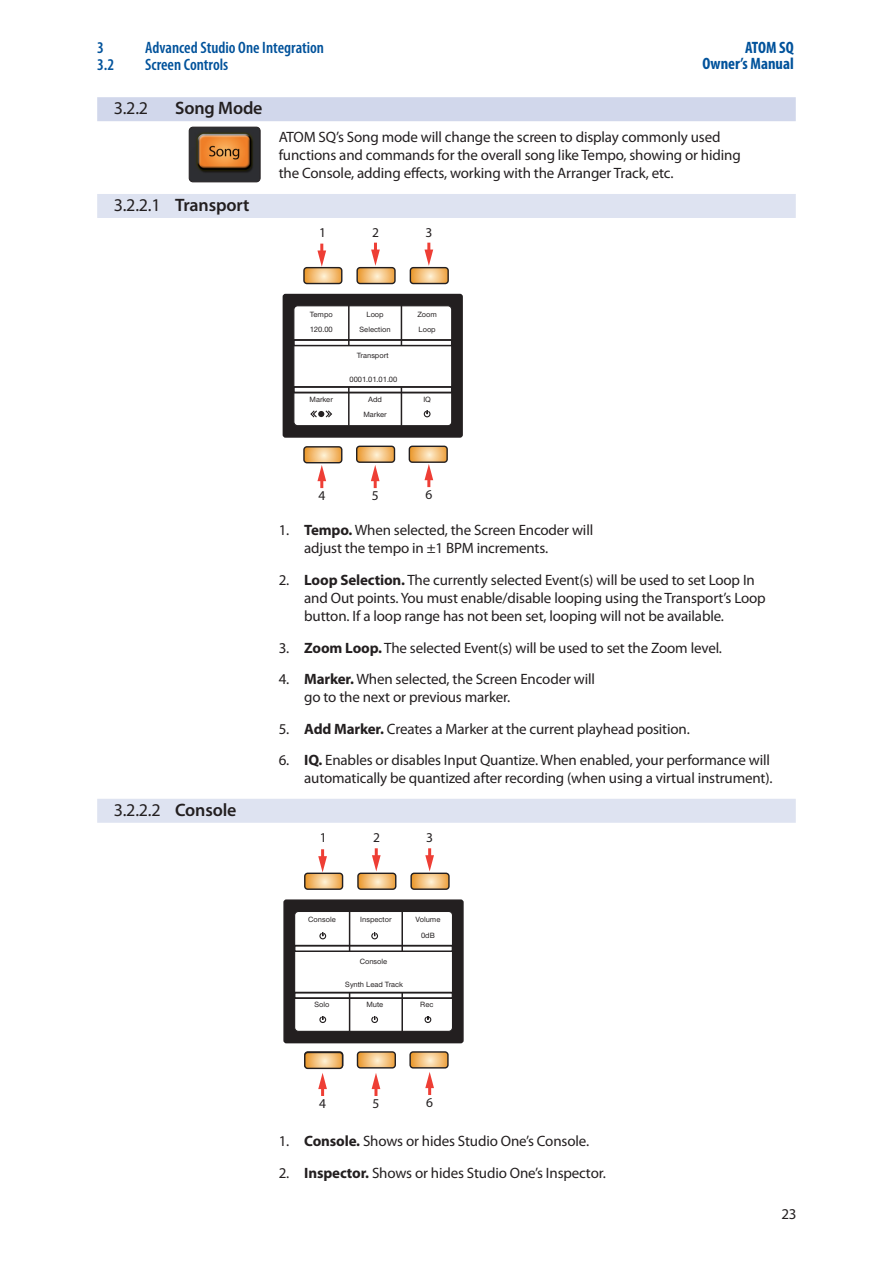
<style>
.page{position:relative;width:893px;height:1263px;background:#fff}
.page>*{position:absolute;margin:0;border:0;box-sizing:border-box;transform-origin:0 0}
._0_N_M_O_SubSubSecti{font:600 18px "Myriad Pro";letter-spacing:-.01em;color:#231f20}
._0_N_M_O_SubSubSecti-2{font:18px "Myriad Pro";color:#231f20}
._0_N_M_Subsection_He{font:600 18px "Myriad Pro";letter-spacing:-.01em;color:#231f20}
._0_N_M_Subsection_He-2{font:18px "Myriad Pro";color:#231f20}
.t1{font:600 condensed 16.5px "Myriad Pro";color:#01529b}
.t2{font:700 condensed 16.5px/16.5px "Myriad Pro";color:#01529b;text-align:right}
.Body_L1{font:15px/18px "Myriad Pro";letter-spacing:-.01em;color:#231f20}
.t3{font:13.5px "Myriad Pro";color:#231f20}
.t4{font:500 7.8px/15.6px "Nimbus San Nov";color:#231f20;text-align:center}
.s1{font-weight:400}
.s2{font-weight:600}
.s3{font-weight:700}
</style>
<div class="page">
<div style="left:97px;top:97px;width:699px;height:24px;background:#d1d7eb"></div>
<div style="left:97px;top:194px;width:699px;height:24px;background:#dee3f1"></div>
<div style="left:97px;top:799px;width:699px;height:24px;background:#dee3f1"></div>
<div style="left:283px;top:295px;width:179px;height:142px;background:#231f20;border-radius:2px"></div>
<div style="left:283px;top:294px;width:180px;height:144px;border:2px solid #231f20;border-radius:2px"></div>
<div style="left:294px;top:306px;width:158px;height:120px;background:#fff;border-radius:4px"></div>
<div style="left:293px;top:305px;width:159px;height:121px;border:1px solid #231f20;border-radius:4px"></div>
<hr style="left:348px;top:387px;width:2px;height:39px;background:#231f20">
<hr style="left:348px;top:305px;width:2px;height:41px;background:#231f20">
<hr style="left:401px;top:304px;width:1px;height:42px;background:#231f20">
<hr style="left:401px;top:387px;width:1px;height:39px;background:#231f20">
<div style="left:293px;top:386px;width:159px;height:7px;border:2px solid #231f20"></div>
<div style="left:293px;top:339px;width:159px;height:7px;border:2px solid #231f20"></div>
<svg style="left:310px;top:410px;width:22px;height:8px"></svg>
<svg style="left:423px;top:410px;width:8px;height:8px"></svg>
<div style="left:303px;top:267px;width:39px;height:17px;border:1px solid #231f20;border-radius:3px"></div>
<div style="left:356px;top:267px;width:40px;height:17px;border:1px solid #231f20;border-radius:3px"></div>
<div style="left:410px;top:267px;width:39px;height:17px;border:1px solid #231f20;border-radius:3px"></div>
<div style="left:356px;top:446px;width:39px;height:17px;border:1px solid #231f20;border-radius:3px"></div>
<div style="left:409px;top:446px;width:39px;height:17px;border:1px solid #231f20;border-radius:3px"></div>
<div style="left:303px;top:446px;width:39px;height:17px;border:1px solid #231f20;border-radius:3px"></div>
<svg style="left:304px;top:447px;width:38px;height:41px"></svg>
<svg style="left:357px;top:446px;width:37px;height:42px"></svg>
<svg style="left:409px;top:446px;width:38px;height:41px"></svg>
<svg style="left:410px;top:243px;width:38px;height:41px"></svg>
<svg style="left:357px;top:243px;width:38px;height:41px"></svg>
<svg style="left:304px;top:244px;width:38px;height:40px"></svg>
<div style="left:284px;top:900px;width:179px;height:142px;background:#231f20;border-radius:2px"></div>
<div style="left:283px;top:899px;width:181px;height:144px;border:2px solid #231f20;border-radius:2px"></div>
<div style="left:295px;top:911px;width:157px;height:120px;background:#fff;border-radius:4px"></div>
<div style="left:294px;top:911px;width:159px;height:121px;border:1px solid #231f20;border-radius:4px"></div>
<hr style="left:349px;top:992px;width:1px;height:39px;background:#231f20">
<hr style="left:349px;top:910px;width:1px;height:41px;background:#231f20">
<hr style="left:401px;top:909px;width:2px;height:42px;background:#231f20">
<hr style="left:401px;top:992px;width:2px;height:39px;background:#231f20">
<div style="left:294px;top:992px;width:159px;height:7px;border:2px solid #231f20"></div>
<div style="left:294px;top:945px;width:159px;height:7px;border:2px solid #231f20"></div>
<svg style="left:424px;top:1016px;width:8px;height:7px"></svg>
<svg style="left:371px;top:1016px;width:8px;height:7px"></svg>
<svg style="left:319px;top:1016px;width:8px;height:7px"></svg>
<svg style="left:371px;top:932px;width:7px;height:8px"></svg>
<svg style="left:319px;top:932px;width:8px;height:8px"></svg>
<div style="left:304px;top:872px;width:39px;height:18px;border:1px solid #231f20;border-radius:3px"></div>
<div style="left:357px;top:872px;width:39px;height:18px;border:1px solid #231f20;border-radius:3px"></div>
<div style="left:410px;top:872px;width:40px;height:18px;border:1px solid #231f20;border-radius:3px"></div>
<div style="left:304px;top:1051px;width:39px;height:17px;border:1px solid #231f20;border-radius:3px"></div>
<div style="left:357px;top:1051px;width:39px;height:17px;border:1px solid #231f20;border-radius:3px"></div>
<div style="left:409px;top:1051px;width:40px;height:17px;border:1px solid #231f20;border-radius:3px"></div>
<div style="left:304px;top:1052px;width:39px;height:17px;border:1px solid #231f20;border-radius:3px"></div>
<svg style="left:305px;top:1052px;width:38px;height:44px"></svg>
<svg style="left:357px;top:1052px;width:38px;height:44px"></svg>
<svg style="left:410px;top:1052px;width:38px;height:43px"></svg>
<svg style="left:411px;top:848px;width:38px;height:41px"></svg>
<svg style="left:358px;top:848px;width:38px;height:41px"></svg>
<svg style="left:305px;top:849px;width:38px;height:40px"></svg>
<img style="left:189px;top:127px;width:71px;height:55px">
<div style="left:189px;top:127px;width:71px;height:55px;border:1px solid #231f20;border-radius:4px"></div>
<p class="t1" style="left:97px;top:39px;width:8px">3</p>
<p class="t1" style="left:145px;top:39px;width:180px">Advanced Studio One Integration</p>
<p class="t1" style="left:97px;top:56px;width:19px">3.2</p>
<p class="t1" style="left:145px;top:56px;width:85px">Screen Controls</p>
<p class="_0_N_M_Subsection_He-2" style="left:114px;top:97px;width:36px">3.2.2</p>
<p class="_0_N_M_Subsection_He" style="left:175px;top:97px;width:89px">Song Mode</p>
<p class="t2" style="left:702px;top:39px;width:93px">ATOM SQ<br>Owner’s Manual</p>
<p class="_0_N_M_O_SubSubSecti" style="left:114px;top:194px;width:137px"><span class="s1">3.2.2.1</span> Transport</p>
<p class="_0_N_M_O_SubSubSecti-2" style="left:114px;top:799px;width:124px">3.2.2.2 <span class="s2">Console</span></p>
<p class="Body_L1" style="left:279px;top:128px;width:463px">ATOM SQ’s Song mode will change the screen to display commonly used functions and commands for the overall song like Tempo, showing or hiding the Console, adding effects, working with the Arranger Track, etc.</p>
<p class="t3" style="left:319px;top:225px;width:8px">1</p>
<p class="t3" style="left:372px;top:225px;width:8px">2</p>
<p class="t3" style="left:425px;top:225px;width:8px">3</p>
<p class="t4" style="left:310px;top:306px;width:25px">Tempo</p>
<p class="t4" style="left:366px;top:306px;width:19px">Loop</p>
<p class="t4" style="left:417px;top:306px;width:21px">Zoom</p>
<p class="t4" style="left:310px;top:322px;width:24px">120.00</p>
<p class="t4" style="left:360px;top:322px;width:33px">Selection</p>
<p class="t4" style="left:357px;top:347px;width:34px">Transport</p>
<p class="t4" style="left:349px;top:371px;width:49px">0001.01.01.00</p>
<p class="t4" style="left:419px;top:322px;width:19px">Loop</p>
<p class="t4" style="left:310px;top:391px;width:25px">Marker</p>
<p class="t4" style="left:368px;top:391px;width:15px">Add</p>
<p class="t4" style="left:423px;top:391px;width:9px">IQ</p>
<p class="t4" style="left:363px;top:407px;width:25px">Marker</p>
<p class="t3" style="left:318px;top:488px;width:8px">4</p>
<p class="t3" style="left:372px;top:488px;width:8px">5</p>
<p class="t3" style="left:425px;top:487px;width:8px">6</p>
<p class="Body_L1" style="left:304px;top:521px;width:291px;text-indent:-26px">1. <span class="s3">Tempo.</span> When selected, the Screen Encoder will adjust the tempo in ±1 BPM increments.</p>
<p class="Body_L1" style="left:304px;top:571px;width:463px;text-indent:-26px">2. <span class="s3">Loop Selection.</span> The currently selected Event(s) will be used to set Loop In and Out points. You must enable/disable looping using the Transport’s Loop button. If a loop range has not been set, looping will not be available.</p>
<p class="Body_L1" style="left:279px;top:638px;width:445px">3. <span class="s3">Zoom Loop.</span> The selected Event(s) will be used to set the Zoom level.</p>
<p class="Body_L1" style="left:304px;top:670px;width:292px;text-indent:-26px">4. <span class="s3">Marker.</span> When selected, the Screen Encoder will go to the next or previous marker.</p>
<p class="Body_L1" style="left:279px;top:719px;width:413px">5. <span class="s3">Add Marker.</span> Creates a Marker at the current playhead position.</p>
<p class="Body_L1" style="left:279px;top:751px;width:495px;text-align:right">6. <span class="s3">IQ.</span> Enables or disables Input Quantize. When enabled, your performance will automatically be quantized after recording (when using a virtual instrument).</p>
<p class="t3" style="left:320px;top:830px;width:8px">1</p>
<p class="t3" style="left:373px;top:830px;width:8px">2</p>
<p class="t3" style="left:426px;top:830px;width:8px">3</p>
<p class="t4" style="left:308px;top:911px;width:29px">Console</p>
<p class="t4" style="left:360px;top:911px;width:33px">Inspector</p>
<p class="t4" style="left:415px;top:911px;width:27px">Volume<br>0dB</p>
<p class="t4" style="left:360px;top:953px;width:29px">Console</p>
<p class="t4" style="left:345px;top:976px;width:59px">Synth Lead Track</p>
<p class="t4" style="left:315px;top:996px;width:17px">Solo</p>
<p class="t4" style="left:366px;top:996px;width:18px">Mute</p>
<p class="t4" style="left:420px;top:996px;width:15px">Rec</p>
<p class="t3" style="left:319px;top:1096px;width:8px">4</p>
<p class="t3" style="left:372px;top:1096px;width:8px">5</p>
<p class="t3" style="left:426px;top:1095px;width:8px">6</p>
<p class="Body_L1" style="left:279px;top:1132px;width:312px">1. <span class="s3">Console.</span> Shows or hides Studio One’s Console.</p>
<p class="Body_L1" style="left:279px;top:1163px;width:329px">2. <span class="s3">Inspector.</span> Shows or hides Studio One’s Inspector.</p>
<p class="Body_L1" style="left:781px;top:1204px;width:17px">23</p>
</div>
